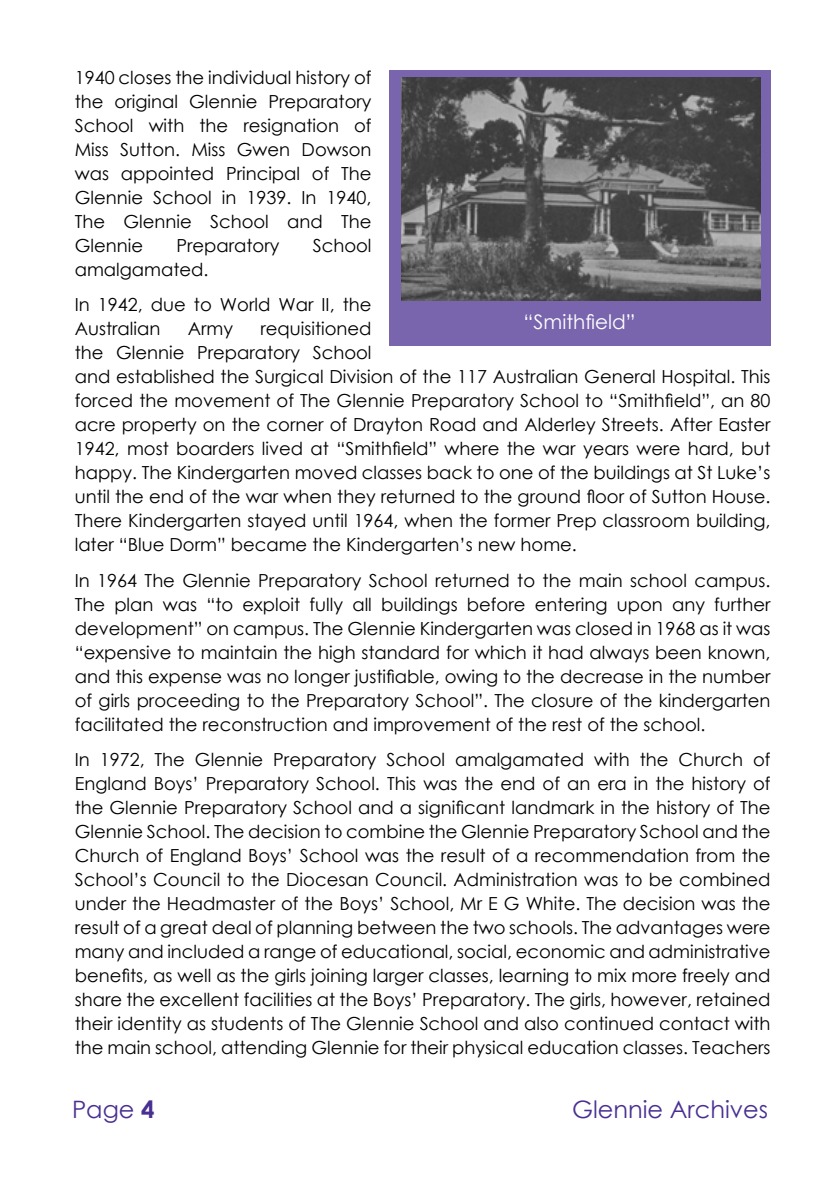
<style>
.page{position:relative;width:840px;height:1191px;background:#fff}
.page>*{position:absolute;margin:0;border:0;box-sizing:border-box;transform-origin:0 0}
.t1{font:24px "Century Gothic";color:#492f92}
.t2{font:20px "Century Gothic";color:#fff}
.t3{font:18px/24px "Century Gothic";color:#000;text-align:justify}
.s1{font-weight:700}
</style>
<div class="page">
<div style="left:388px;top:70px;width:382px;height:276px;background:#7965ae"></div>
<img style="left:401px;top:78px;width:359px;height:222px">
<p class="t3" style="left:75px;top:65px;width:298px">1940 closes the individual history of the original Glennie Preparatory School with the resignation of Miss Sutton. Miss Gwen Dowson was appointed Principal of The Glennie School in 1939. In 1940, The Glennie School and The Glennie</p>
<p class="t3" style="left:176px;top:233px;width:105px">Preparatory</p>
<p class="t3" style="left:312px;top:233px;width:60px">School</p>
<p class="t3" style="left:75px;top:251px;width:298px;line-height:35.4px">amalgamated.<br>In 1942, due to World War II, the</p>
<p class="t3" style="left:75px;top:316px;width:87px">Australian</p>
<p class="t3" style="left:188px;top:316px;width:47px">Army</p>
<p class="t2" style="left:523px;top:308px;width:113px">“Smithfield”</p>
<p class="t3" style="left:75px;top:316px;width:697px;text-align:left;text-indent:185px">requisitioned<br>the Glennie Preparatory School<br>and established the Surgical Division of the 117 Australian General Hospital. This forced the movement of The Glennie Preparatory School to “Smithfield”, an 80 acre property on the corner of Drayton Road and Alderley Streets. After Easter 1942, most boarders lived at “Smithfield” where the war years were hard, but happy. The Kindergarten moved classes back to one of the buildings at St Luke’s until the end of the war when they returned to the ground floor of Sutton House.<br>There Kindergarten stayed until 1964, when the former Prep classroom building, later “Blue Dorm” became the Kindergarten’s new home.</p>
<p class="t3" style="left:75px;top:568px;width:697px">In 1964 The Glennie Preparatory School returned to the main school campus.<br>The plan was “to exploit fully all buildings before entering upon any further development” on campus. The Glennie Kindergarten was closed in 1968 as it was “expensive to maintain the high standard for which it had always been known, and this expense was no longer justifiable, owing to the decrease in the number of girls proceeding to the Preparatory School”. The closure of the kindergarten facilitated the reconstruction and improvement of the rest of the school.</p>
<p class="t3" style="left:75px;top:747px;width:697px">In 1972, The Glennie Preparatory School amalgamated with the Church of England Boys’ Preparatory School. This was the end of an era in the history of the Glennie Preparatory School and a significant landmark in the history of The Glennie School. The decision to combine the Glennie Preparatory School and the Church of England Boys’ School was the result of a recommendation from the School’s Council to the Diocesan Council. Administration was to be combined under the Headmaster of the Boys’ School, Mr E G White. The decision was the result of a great deal of planning between the two schools. The advantages were many and included a range of educational, social, economic and administrative benefits, as well as the girls joining larger classes, learning to mix more freely and share the excellent facilities at the Boys’ Preparatory. The girls, however, retained their identity as students of The Glennie School and also continued contact with the main school, attending Glennie for their physical education classes. Teachers</p>
<h1 class="t1" style="left:72px;top:1092px;width:84px">Page <span class="s1">4</span></h1>
<h1 class="t1" style="left:571px;top:1092px;width:197px">Glennie Archives</h1>
</div>
